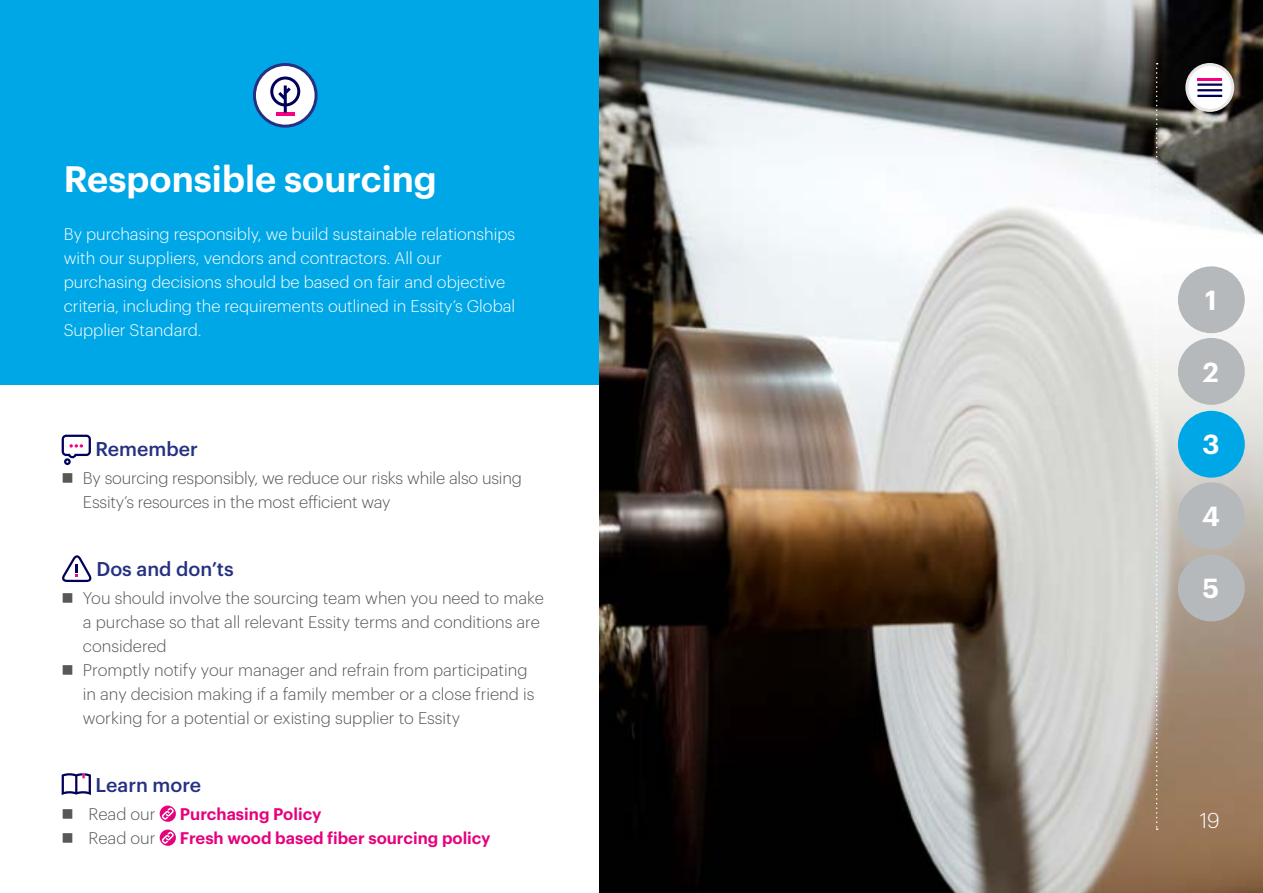
<style>
.page{position:relative;width:1263px;height:893px;background:#fff}
.page>*{position:absolute;margin:0;border:0;box-sizing:border-box;transform-origin:0 0}
.t1{font:600 36px "Graphik";color:#fff}
.t2{font:600 27px "Graphik";color:#fff}
.t3{font:300 21px "Graphik";color:#fff}
.t4{font:500 19.5px "Graphik";color:#253081}
.t5{font:300 16.5px/24px "Graphik";color:#575756}
.t6{font:300 16.5px/24px "Graphik";color:#fff}
.t7{font:600 16.5px "Graphik";color:#e6007d}
</style>
<div class="page">
<div style="left:0;top:0;width:600px;height:384px;background:#00a7e7"></div>
<svg style="left:62px;top:435px;width:29px;height:30px"></svg>
<svg style="left:62px;top:555px;width:30px;height:27px"></svg>
<svg style="left:62px;top:773px;width:29px;height:22px"></svg>
<svg style="left:160px;top:806px;width:16px;height:16px"></svg>
<svg style="left:162px;top:808px;width:12px;height:12px"></svg>
<svg style="left:160px;top:830px;width:16px;height:16px"></svg>
<svg style="left:162px;top:832px;width:12px;height:12px"></svg>
<img style="left:600px;top:0;width:663px;height:893px">
<div style="left:254px;top:65px;width:62px;height:61px;background:#fff;border-radius:50%"></div>
<div style="left:253px;top:63px;width:65px;height:65px;border:3px solid #253081;border-radius:50%"></div>
<hr style="left:276px;top:112px;width:18px;height:4px;background:#f50082">
<svg style="left:270px;top:76px;width:30px;height:36px"></svg>
<svg style="left:1187px;top:64px;width:46px;height:46px"></svg>
<div style="left:1185px;top:63px;width:49px;height:49px;border:3px solid #e7e7e8;border-radius:50%"></div>
<hr style="left:1197px;top:78px;width:25px;height:2px;background:#f50082">
<hr style="left:1197px;top:84px;width:25px;height:2px;background:#00005a">
<hr style="left:1197px;top:89px;width:25px;height:2px;background:#00005a">
<hr style="left:1197px;top:95px;width:25px;height:2px;background:#00005a">
<div style="left:1178px;top:266px;width:67px;height:67px;background:#b5b9bb;border-radius:50%"></div>
<div style="left:1178px;top:411px;width:67px;height:67px;background:#00a7e7;border-radius:50%"></div>
<div style="left:1178px;top:555px;width:67px;height:66px;background:#b5b9bb;border-radius:50%"></div>
<div style="left:1178px;top:338px;width:67px;height:67px;background:#b5b9bb;border-radius:50%"></div>
<div style="left:1178px;top:482px;width:67px;height:67px;background:#b5b9bb;border-radius:50%"></div>
<svg style="left:1156px;top:63px;width:2px;height:767px"></svg>
<h1 class="t1" style="left:64px;top:151px;width:375px">Responsible sourcing</h1>
<p class="t6" style="left:64px;top:221px;width:453px">By purchasing responsibly, we build sustainable relationships with our suppliers, vendors and contractors. All our purchasing decisions should be based on fair and objective criteria, including the requirements outlined in Essity’s Global Supplier Standard.</p>
<p class="t4" style="left:96px;top:434px;width:104px">Remember</p>
<p class="t5" style="left:83px;top:465px;width:441px">By sourcing responsibly, we reduce our risks while also using<br>Essity’s resources in the most efficient way</p>
<p class="t4" style="left:96px;top:554px;width:139px">Dos and don’ts</p>
<p class="t5" style="left:83px;top:585px;width:462px">You should involve the sourcing team when you need to make a purchase so that all relevant Essity terms and conditions are considered<br>Promptly notify your manager and refrain from participating in any decision making if a family member or a close friend is working for a potential or existing supplier to Essity</p>
<p class="t4" style="left:96px;top:770px;width:107px">Learn more</p>
<p class="t5" style="left:89px;top:801px;width:68px">Read our</p>
<p class="t7" style="left:180px;top:802px;width:143px">Purchasing Policy</p>
<p class="t5" style="left:89px;top:825px;width:68px">Read our</p>
<p class="t7" style="left:180px;top:826px;width:312px">Fresh wood based fiber sourcing policy</p>
<h2 class="t2" style="left:1205px;top:280px;width:13px">1</h2>
<h2 class="t2" style="left:1203px;top:352px;width:18px">2</h2>
<h2 class="t2" style="left:1202px;top:424px;width:19px">3</h2>
<h2 class="t2" style="left:1202px;top:496px;width:19px">4</h2>
<h2 class="t2" style="left:1203px;top:568px;width:18px">5</h2>
<p class="t3" style="left:1200px;top:805px;width:22px">19</p>
</div>
